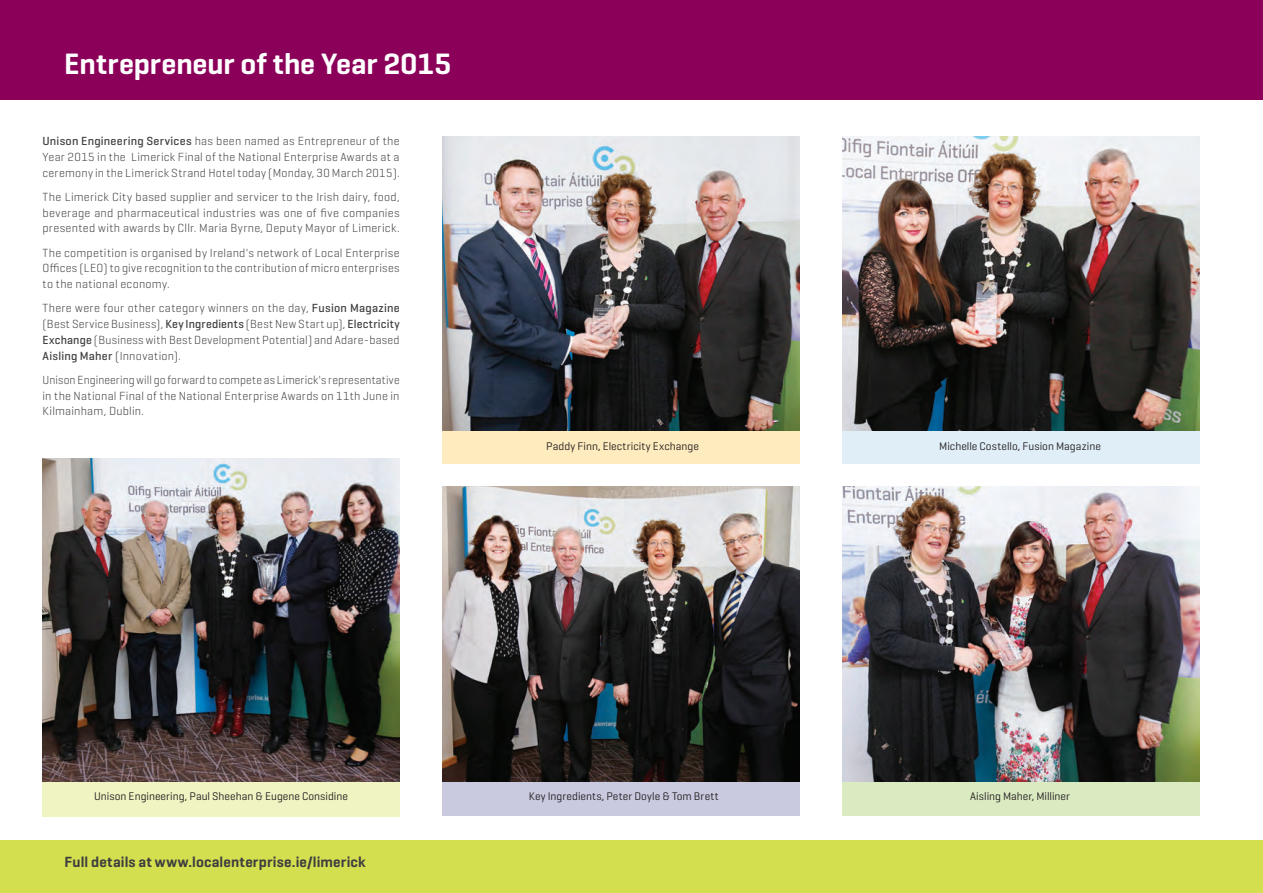
<style>
.page{position:relative;width:1263px;height:893px;background:#fff}
.page>*{position:absolute;margin:0;border:0;box-sizing:border-box;transform-origin:0 0}
.t1{font:600 30px "Geogrotesque";color:#fff}
.body{font:600 15px "Geogrotesque";letter-spacing:.01em;color:#3e3e3f}
.articles{font:300 12px/15.8px "Geogrotesque";letter-spacing:.02em;color:#3e3e3f;text-align:justify}
.articles-2{font:300 12px/15.8px "Geogrotesque";letter-spacing:.02em;color:#3e3e3f;text-align:justify;scale:.96 1}
.photo_caption{font:11.25px "Geogrotesque";color:#231f20}
.s1{font-weight:500}
</style>
<div class="page">
<div style="left:442px;top:766px;width:357px;height:50px;background:#c9c9e0"></div>
<div style="left:842px;top:766px;width:357px;height:50px;background:#daeac1"></div>
<div style="left:442px;top:411px;width:357px;height:53px;background:#feebbe"></div>
<div style="left:842px;top:411px;width:357px;height:53px;background:#e0eef8"></div>
<img style="left:442px;top:136px;width:357px;height:295px">
<img style="left:842px;top:136px;width:357px;height:295px">
<img style="left:842px;top:487px;width:357px;height:294px">
<img style="left:442px;top:487px;width:357px;height:294px">
<div style="left:0;top:840px;width:1263px;height:53px;background:#d4df4f"></div>
<div style="left:0;top:0;width:1263px;height:99px;background:#8b0159"></div>
<div style="left:43px;top:751px;width:357px;height:65px;background:#f0f3c2"></div>
<img style="left:43px;top:458px;width:357px;height:324px">
<p class="t1" style="left:64px;top:45px;width:389px">Entrepreneur of the Year 2015</p>
<p class="articles" style="left:43px;top:133px;width:359px"><span class="s1">Unison Engineering Services</span> has been named as Entrepreneur of the Year 2015 in the Limerick Final of the National Enterprise Awards at a ceremony in the Limerick Strand Hotel today (Monday, 30 March 2015).</p>
<p class="articles" style="left:43px;top:188px;width:359px">The Limerick City based supplier and servicer to the Irish dairy, food, beverage and pharmaceutical industries was one of five companies presented with awards by Cllr. Maria Byrne, Deputy Mayor of Limerick.</p>
<p class="articles" style="left:43px;top:244px;width:359px">The competition is organised by Ireland's network of Local Enterprise Offices (LEO) to give recognition to the contribution of micro enterprises to the national economy.</p>
<p class="articles" style="left:43px;top:300px;width:359px">There were four other category winners on the day, <span class="s1">Fusion Magazine </span>(Best Service Business), <span class="s1">Key Ingredients</span> (Best New Start up), <span class="s1">Electricity Exchange</span> (Business with Best Development Potential) and Adare-based <span class="s1">Aisling Maher</span> (Innovation).</p>
<p class="articles-2" style="left:43px;top:371px;width:374px">Unison Engineering will go forward to compete as Limerick's representative in the National Final of the National Enterprise Awards on 11th June in Kilmainham, Dublin.</p>
<p class="photo_caption" style="left:546px;top:439px;width:154px">Paddy Finn, Electricity Exchange</p>
<p class="photo_caption" style="left:94px;top:789px;width:255px">Unison Engineering, Paul Sheehan &amp; Eugene Considine</p>
<p class="photo_caption" style="left:529px;top:789px;width:191px">Key Ingredients, Peter Doyle &amp; Tom Brett</p>
<p class="body" style="left:65px;top:852px;width:302px">Full details at www.localenterprise.ie/limerick</p>
<p class="photo_caption" style="left:939px;top:439px;width:163px">Michelle Costello, Fusion Magazine</p>
<p class="photo_caption" style="left:970px;top:789px;width:101px">Aisling Maher, Milliner</p>
</div>
